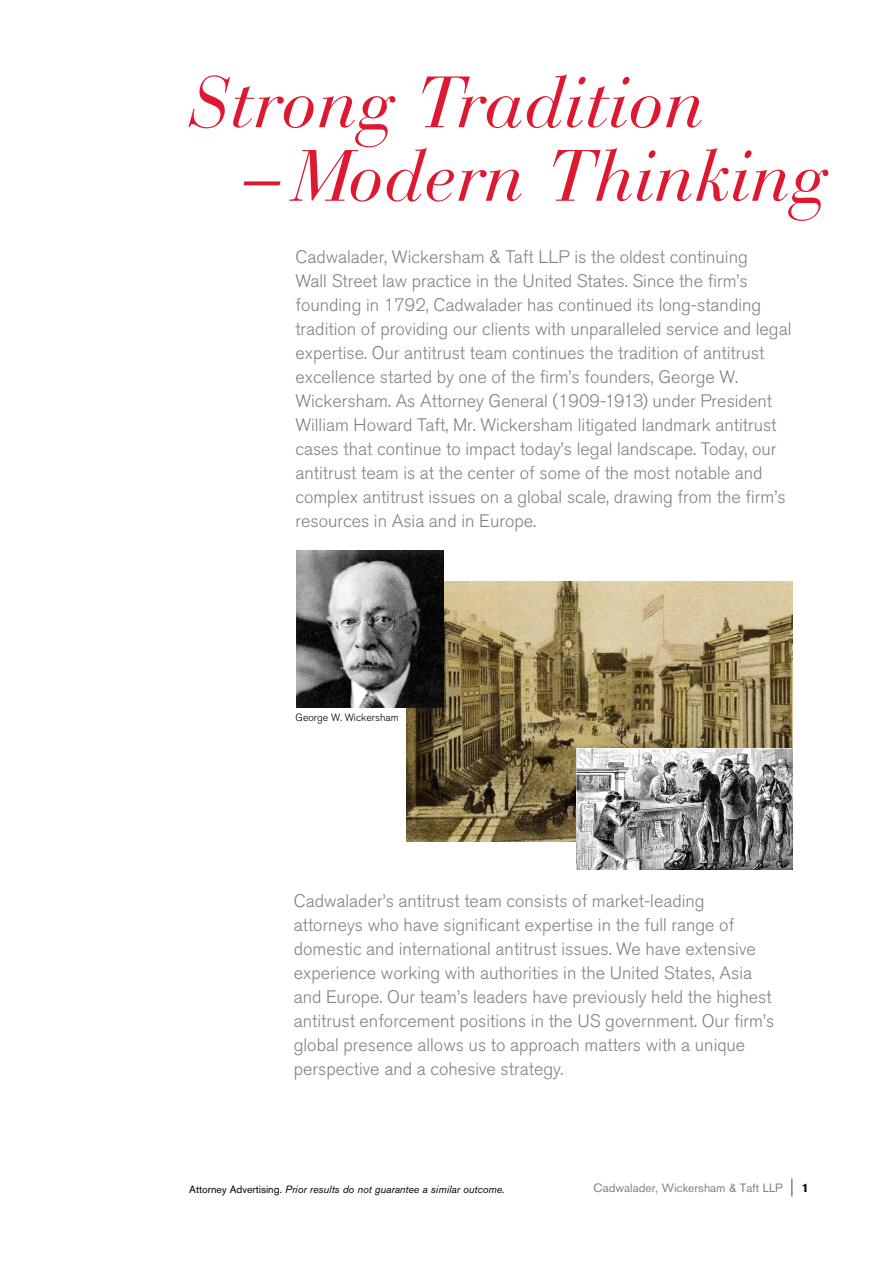
<style>
.page{position:relative;width:893px;height:1263px;background:#fff}
.page>*{position:absolute;margin:0;border:0;box-sizing:border-box;transform-origin:0 0}
.t1{font:italic 72px "Bauer Bodoni";color:#dd1830}
.t2{font:300 18px/24px "Akzidenz Grotesk BQ";color:#808285}
.t3{font:12px "Akzidenz Grotesk BQ";color:#808285}
.t4{font:700 12px "Akzidenz Grotesk BQ";color:#000}
.t5{font:italic 10.5px "Akzidenz Grotesk BQ";color:#000}
.t6{font:300 10.5px "Akzidenz Grotesk BQ";color:#000}
.s1{font-style:normal}
</style>
<div class="page">
<svg style="left:791px;top:1179px;width:2px;height:17px"></svg>
<img style="left:406px;top:581px;width:386px;height:260px">
<img style="left:296px;top:550px;width:147px;height:157px">
<img style="left:577px;top:748px;width:215px;height:121px">
<p class="t1" style="left:189px;top:59px;width:517px">Strong Tradition</p>
<p class="t1" style="left:245px;top:133px;width:583px">– Modern Thinking</p>
<p class="t2" style="left:295px;top:245px;width:498px">Cadwalader, Wickersham &amp; Taft LLP is the oldest continuing<br>Wall Street law practice in the United States. Since the firm’s founding in 1792, Cadwalader has continued its long-standing tradition of providing our clients with unparalleled service and legal expertise. Our antitrust team continues the tradition of antitrust excellence started by one of the firm’s founders, George W.<br>Wickersham. As Attorney General (1909-1913) under President William Howard Taft, Mr. Wickersham litigated landmark antitrust cases that continue to impact today’s legal landscape. Today, our antitrust team is at the center of some of the most notable and complex antitrust issues on a global scale, drawing from the firm’s resources in Asia and in Europe.</p>
<p class="t6" style="left:296px;top:712px;width:105px">George W. Wickersham</p>
<p class="t2" style="left:294px;top:889px;width:482px">Cadwalader’s antitrust team consists of market-leading attorneys who have significant expertise in the full range of domestic and international antitrust issues. We have extensive experience working with authorities in the United States, Asia and Europe. Our team’s leaders have previously held the highest antitrust enforcement positions in the US government. Our firm’s global presence allows us to approach matters with a unique perspective and a cohesive strategy.</p>
<p class="t5" style="left:189px;top:1183px;width:317px"><span class="s1">Attorney Advertising.</span> Prior results do not guarantee a similar outcome.</p>
<p class="t3" style="left:593px;top:1180px;width:191px">Cadwalader, Wickersham &amp; Taft LLP</p>
<p class="t4" style="left:802px;top:1180px;width:8px">1</p>
</div>
